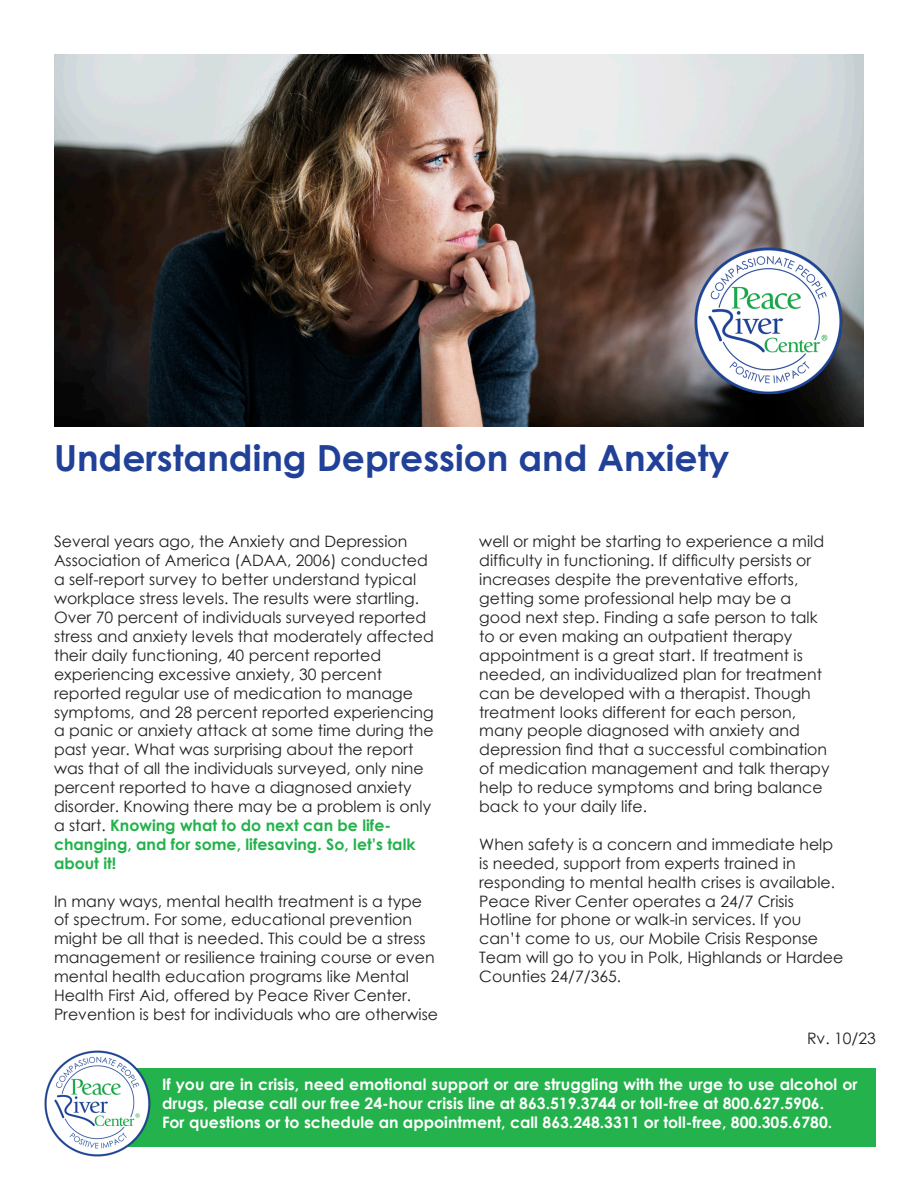
<style>
.page{position:relative;width:918px;height:1188px;background:#fff}
.page>*{position:absolute;margin:0;border:0;box-sizing:border-box;transform-origin:0 0}
.t1{font:700 36px "Century Gothic";color:#214198}
.t2{font:15.75px/18.9px "Century Gothic";color:#231f20}
.t3{font:700 15.75px/18.9px "Century Gothic";color:#fff}
.s1{font-weight:700;color:#23b24b}
</style>
<div class="page">
<img style="left:54px;top:54px;width:810px;height:373px">
<div style="left:79px;top:1068px;width:797px;height:78px;background:#23b24b"></div>
<img style="left:44px;top:1050px;width:108px;height:107px">
<img style="left:692px;top:245px;width:153px;height:153px">
<p class="t1" style="left:54px;top:430px;width:677px">Understanding Depression and Anxiety</p>
<p class="t2" style="left:54px;top:532px;width:381px">Several years ago, the Anxiety and Depression Association of America (ADAA, 2006) conducted a self-report survey to better understand typical workplace stress levels. The results were startling.<br>Over 70 percent of individuals surveyed reported stress and anxiety levels that moderately affected their daily functioning, 40 percent reported experiencing excessive anxiety, 30 percent reported regular use of medication to manage symptoms, and 28 percent reported experiencing a panic or anxiety attack at some time during the past year. What was surprising about the report was that of all the individuals surveyed, only nine percent reported to have a diagnosed anxiety disorder. Knowing there may be a problem is only a start. <span class="s1">Knowing what to do next can be life&shy;changing, and for some, lifesaving. So, let’s talk about it!</span></p>
<p class="t2" style="left:54px;top:891px;width:386px">In many ways, mental health treatment is a type of spectrum. For some, educational prevention might be all that is needed. This could be a stress management or resilience training course or even mental health education programs like Mental Health First Aid, offered by Peace River Center.<br>Prevention is best for individuals who are otherwise</p>
<p class="t2" style="left:479px;top:532px;width:352px">well or might be starting to experience a mild difficulty in functioning. If difficulty persists or increases despite the preventative efforts, getting some professional help may be a good next step. Finding a safe person to talk to or even making an outpatient therapy appointment is a great start. If treatment is needed, an individualized plan for treatment can be developed with a therapist. Though treatment looks different for each person, many people diagnosed with anxiety and depression find that a successful combination of medication management and talk therapy help to reduce symptoms and bring balance back to your daily life.</p>
<p class="t2" style="left:479px;top:835px;width:366px">When safety is a concern and immediate help is needed, support from experts trained in responding to mental health crises is available.<br>Peace River Center operates a 24/7 Crisis Hotline for phone or walk-in services. If you can’t come to us, our Mobile Crisis Response Team will go to you in Polk, Highlands or Hardee Counties 24/7/365.</p>
<p class="t2" style="left:807px;top:1029px;width:70px">Rv. 10/23</p>
<p class="t3" style="left:162px;top:1074px;width:697px">If you are in crisis, need emotional support or are struggling with the urge to use alcohol or drugs, please call our free 24-hour crisis line at 863.519.3744 or toll-free at 800.627.5906.</p>
<p class="t3" style="left:162px;top:1112px;width:672px">For questions or to schedule an appointment, call 863.248.3311 or toll-free, 800.305.6780.</p>
</div>
